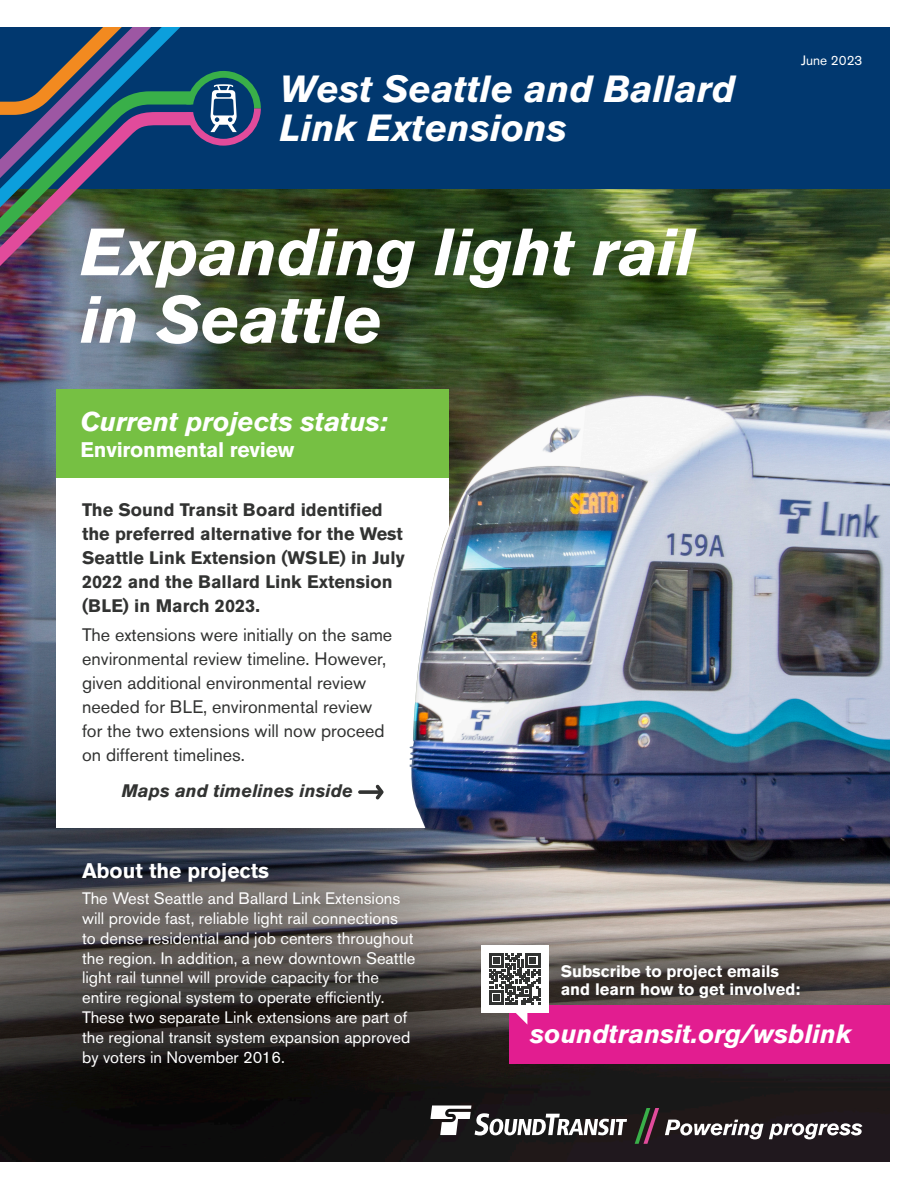
<style>
.page{position:relative;width:918px;height:1188px;background:#fff}
.page>*{position:absolute;margin:0;border:0;box-sizing:border-box;transform-origin:0 0}
.Headline_AkzBldIt_White_18_20{font:italic 700 66px/67.5px "Akzidenz Grotesk Std";letter-spacing:-.01em;color:#fff}
.t1{font:italic 700 37.5px/39px "Akzidenz Grotesk Std";color:#fff}
.Headline_AkzBldIt_White_18_20-2{font:italic 700 27px "Akzidenz Grotesk Std";letter-spacing:-.01em;color:#fff}
.t2{font:italic 700 26.25px "Akzidenz Grotesk Std";color:#fff}
.Headline_AkzBldIt_White_18_20-3{font:700 21px "Akzidenz Grotesk Std";letter-spacing:-.01em;color:#fff}
.Subhead_AkzBld_Blue_12_14_5{font:700 21px "Akzidenz Grotesk Std";color:#fff}
.Body_text_Akz_Black_10_12_5{font:18px/24px "Akzidenz Grotesk Std";color:#323332}
.Body_text_Akz_Black_10_12_5-2{font:700 18px/24px "Akzidenz Grotesk Std";color:#323332}
.Body_text_Akz_Black_10_12_5-3{font:italic 700 18px "Akzidenz Grotesk Std";color:#323332}
.Body_text_Akz_Black_10_12_5-4{font:16.5px/20px "Akzidenz Grotesk Std";color:#fff}
.Body_text_Akz_Black_10_12_5-5{font:700 16.5px/18px "Akzidenz Grotesk Std";color:#fff}
.Publication_date_Akz_White_9{font:13.5px "Akzidenz Grotesk Std";color:#fff}
</style>
<div class="page">
<img style="left:0;top:189px;width:889px;height:973px">
<div style="left:0;top:28px;width:889px;height:161px;background:#01386f"></div>
<svg style="left:0;top:28px;width:261px;height:251px"></svg>
<div style="left:56px;top:450px;width:392px;height:378px;background:#fff"></div>
<div style="left:56px;top:390px;width:392px;height:88px;background:#76c043"></div>
<img style="left:410px;top:406px;width:176px;height:435px">
<svg style="left:376px;top:785px;width:8px;height:14px"></svg>
<svg style="left:358px;top:790px;width:24px;height:4px"></svg>
<svg style="left:430px;top:1105px;width:197px;height:30px"></svg>
<svg style="left:665px;top:1120px;width:197px;height:19px"></svg>
<svg style="left:635px;top:1108px;width:24px;height:36px"></svg>
<div style="left:540px;top:943px;width:281px;height:76px;background:#231f20;opacity:.75"></div>
<div style="left:509px;top:1005px;width:380px;height:59px;background:#e21d90"></div>
<div style="left:481px;top:945px;width:67px;height:68px;background:#fff"></div>
<svg style="left:489px;top:953px;width:51px;height:51px"></svg>
<svg style="left:516px;top:1013px;width:11px;height:11px"></svg>
<p class="t1" style="left:280px;top:69px;width:457px">West Seattle and Ballard<br>Link Extensions</p>
<p class="Headline_AkzBldIt_White_18_20" style="left:81px;top:218px;width:616px">Expanding light rail in Seattle</p>
<p class="Headline_AkzBldIt_White_18_20-2" style="left:81px;top:405px;width:309px">Current projects status:</p>
<p class="Headline_AkzBldIt_White_18_20-3" style="left:81px;top:438px;width:215px">Environmental review</p>
<p class="Body_text_Akz_Black_10_12_5-2" style="left:82px;top:497px;width:324px">The Sound Transit Board identified the preferred alternative for the West Seattle Link Extension (WSLE) in July 2022 and the Ballard Link Extension (BLE) in March 2023.</p>
<p class="Body_text_Akz_Black_10_12_5" style="left:82px;top:623px;width:312px">The extensions were initially on the same environmental review timeline. However, given additional environmental review needed for BLE, environmental review for the two extensions will now proceed on different timelines.</p>
<p class="Body_text_Akz_Black_10_12_5-3" style="left:122px;top:780px;width:233px">Maps and timelines inside</p>
<p class="Publication_date_Akz_White_9" style="left:801px;top:52px;width:63px">June 2023</p>
<p class="Subhead_AkzBld_Blue_12_14_5" style="left:82px;top:859px;width:189px">About the projects</p>
<p class="Body_text_Akz_Black_10_12_5-4" style="left:82px;top:888px;width:335px">The West Seattle and Ballard Link Extensions will provide fast, reliable light rail connections to dense residential and job centers throughout the region. In addition, a new downtown Seattle light rail tunnel will provide capacity for the entire regional system to operate efficiently.<br>These two separate Link extensions are part of the regional transit system expansion approved by voters in November 2016.</p>
<p class="Body_text_Akz_Black_10_12_5-5" style="left:561px;top:962px;width:241px">Subscribe to project emails and learn how to get involved:</p>
<h1 class="t2" style="left:530px;top:1018px;width:323px">soundtransit.org/wsblink</h1>
</div>
